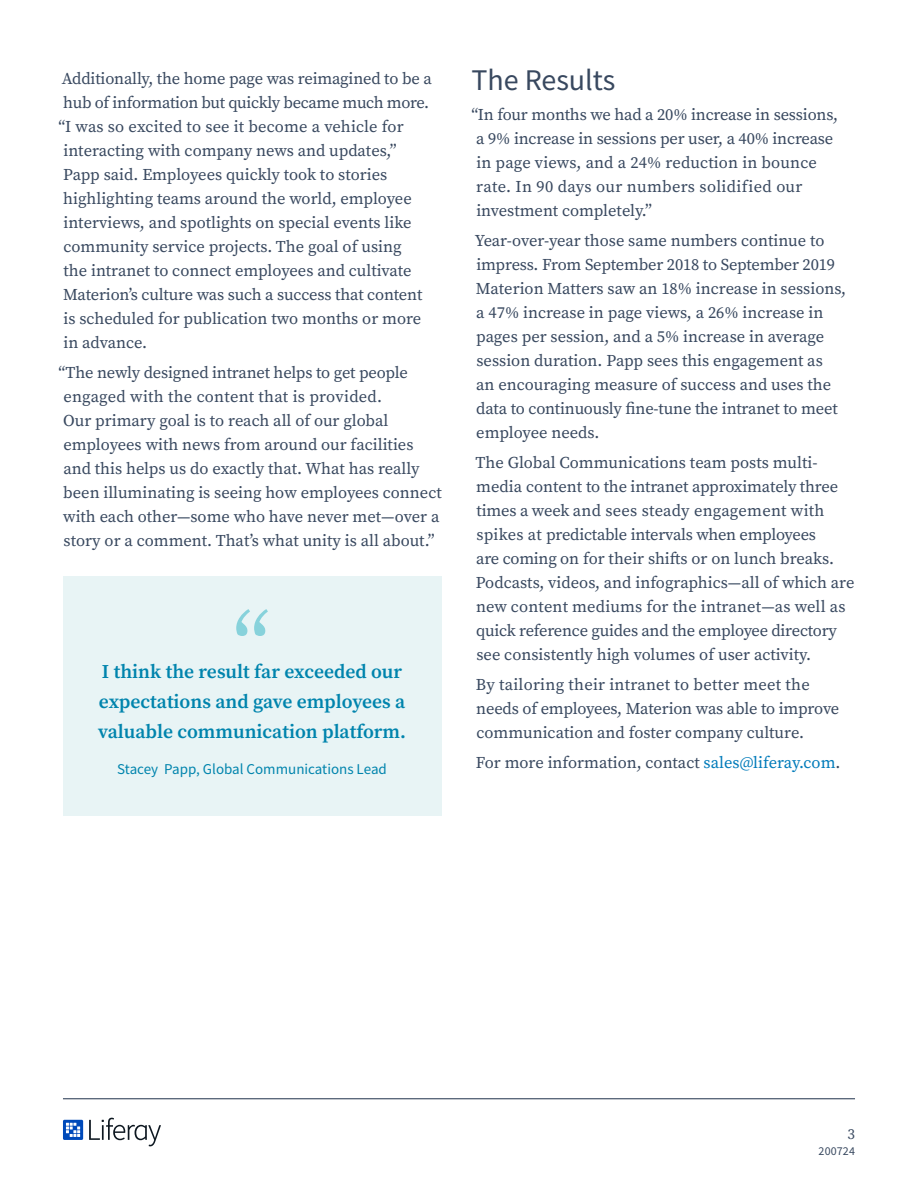
<style>
.page{position:relative;width:918px;height:1188px;background:#fff}
.page>*{position:absolute;margin:0;border:0;box-sizing:border-box;transform-origin:0 0}
.t1{font:30px "Source Sans Pro";color:#38485f}
.Quote_Secondary{font:600 19.5px/30px "Source Serif Pro";color:#0084ad}
.Text{font:16.5px/24px "Source Serif Pro";color:#38485f}
.Text-2{font:16.5px "Source Serif Pro";letter-spacing:-.02em;color:#38485f}
.Quote_-_Name{font:15px "Source Sans Pro";color:#0084ad}
.t2{font:15px "Source Serif Pro";color:#38485f}
.t3{font:12px "Source Sans Pro";letter-spacing:.01em;color:#38485f}
.s1{color:#007bba}
</style>
<div class="page">
<svg style="left:63px;top:1120px;width:20px;height:20px"></svg>
<svg style="left:89px;top:1118px;width:72px;height:28px"></svg>
<hr style="left:63px;top:1098px;width:792px;height:1px;background:#38485f">
<div style="left:63px;top:576px;width:378px;height:240px;background:#e8f4f5"></div>
<svg style="left:236px;top:609px;width:32px;height:27px"></svg>
<p class="Text" style="left:62px;top:66px;width:371px">Additionally, the home page was reimagined to be a</p>
<p class="Text-2" style="left:63px;top:91px;width:367px">hub of information but quickly became much more.</p>
<p class="Text" style="left:58px;top:114px;width:347px">“I was so excited to see it become a vehicle for</p>
<p class="Text" style="left:63px;top:138px;width:335px">interacting with company news and updates,”</p>
<p class="Text" style="left:63px;top:162px;width:326px">Papp said. Employees quickly took to stories</p>
<p class="Text" style="left:63px;top:186px;width:350px">highlighting teams around the world, employee</p>
<p class="Text" style="left:63px;top:210px;width:350px">interviews, and spotlights on special events like</p>
<p class="Text" style="left:63px;top:234px;width:340px">community service projects. The goal of using</p>
<p class="Text" style="left:64px;top:258px;width:350px">the intranet to connect employees and cultivate</p>
<p class="Text" style="left:63px;top:282px;width:361px">Materion’s culture was such a success that content</p>
<p class="Text" style="left:63px;top:306px;width:359px">is scheduled for publication two months or more</p>
<p class="Text" style="left:63px;top:330px;width:85px">in advance.</p>
<p class="Text" style="left:58px;top:360px;width:385px">“The newly designed intranet helps to get people engaged with the content that is provided.<br>Our primary goal is to reach all of our global employees with news from around our facilities<br>and this helps us do exactly that. What has really been illuminating is seeing how employees connect with each other—some who have never met—over a story or a comment. That’s what unity is all about.”</p>
<p class="Quote_Secondary" style="left:98px;top:656px;width:309px">I think the result far exceeded our expectations and gave employees a valuable communication platform.</p>
<p class="Quote_-_Name" style="left:117px;top:759px;width:271px">Stacey Papp, Global Communications Lead</p>
<h1 class="t1" style="left:471px;top:61px;width:145px">The Results</h1>
<p class="Text" style="left:471px;top:102px;width:368px">“In four months we had a 20% increase in sessions, a 9% increase in sessions per user, a 40% increase in page views, and a 24% reduction in bounce rate. In 90 days our numbers solidified our investment completely.”</p>
<p class="Text" style="left:475px;top:228px;width:373px">Year-over-year those same numbers continue to impress. From September 2018 to September 2019<br>Materion Matters saw an 18% increase in sessions, a 47% increase in page views, a 26% increase in pages per session, and a 5% increase in average session duration. Papp sees this engagement as<br>an encouraging measure of success and uses the data to continuously fine-tune the intranet to meet employee needs.</p>
<p class="Text" style="left:476px;top:450px;width:380px">The Global Communications team posts multi&shy;media content to the intranet approximately three times a week and sees steady engagement with spikes at predictable intervals when employees<br>are coming on for their shifts or on lunch breaks.<br>Podcasts, videos, and infographics—all of which are new content mediums for the intranet—as well as quick reference guides and the employee directory see consistently high volumes of user activity.</p>
<p class="Text" style="left:476px;top:672px;width:365px">By tailoring their intranet to better meet the needs of employees, Materion was able to improve communication and foster company culture.</p>
<p class="Text" style="left:476px;top:750px;width:366px">For more information, contact <span class="s1">sales@liferay.com</span>.</p>
<p class="t2" style="left:848px;top:1124px;width:9px">3</p>
<p class="t3" style="left:819px;top:1143px;width:38px">200724</p>
</div>
